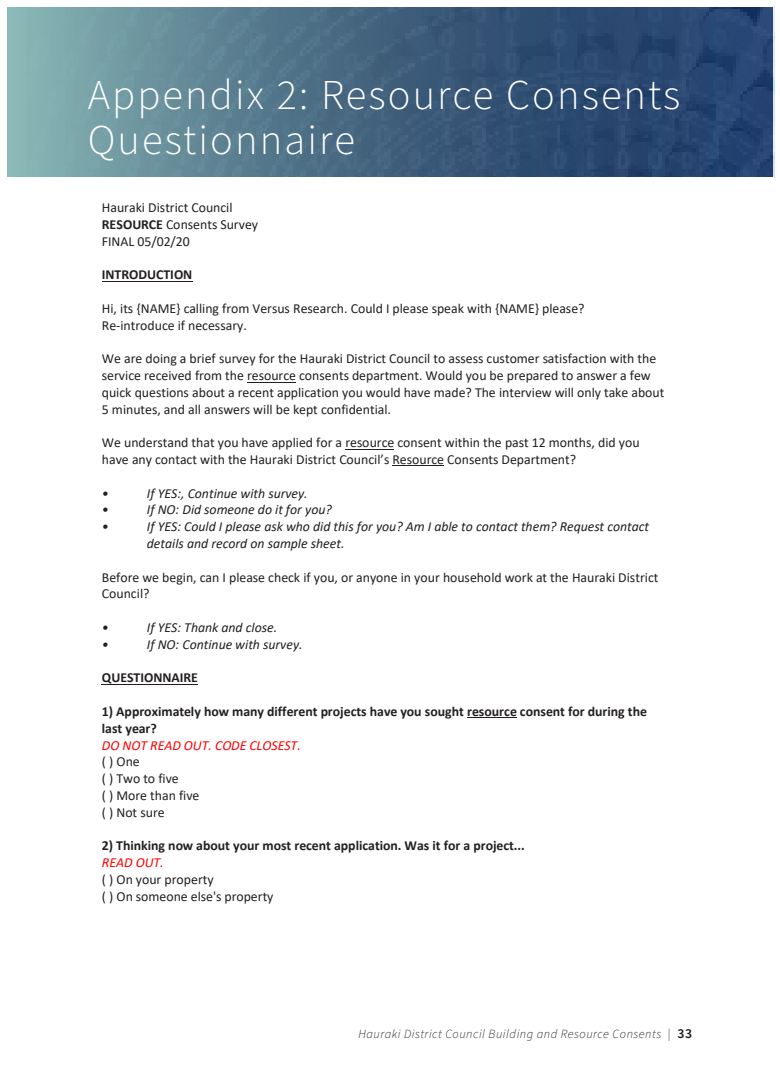
<style>
.page{position:relative;width:780px;height:1088px;background:#fff}
.page>*{position:absolute;margin:0;border:0;box-sizing:border-box;transform-origin:0 0}
.Text{font:300 42.5px "Source Sans Pro";letter-spacing:.05em;color:#fff}
.t1{font:13.75px/16.8px "Calibri";color:#231f20}
.t2{font:700 13.75px/16.8px "Calibri";color:#231f20}
.t3{font:italic 13.75px/16.8px "Calibri";color:#231f20}
.t4{font:italic 300 12.5px "Source Sans Pro";letter-spacing:.04em;color:#231f20}
.s1{font-weight:700}
.s2{font-weight:400;font-style:italic;color:#f00}
.s3{font-weight:400}
.s4{font-weight:600;font-style:normal;font-size:13.75px}
</style>
<div class="page">
<img style="left:8px;top:7px;width:766px;height:169px">
<hr style="left:102px;top:281px;width:90px;height:1px;background:#231f20">
<hr style="left:247px;top:382px;width:49px;height:1px;background:#231f20">
<hr style="left:345px;top:449px;width:49px;height:1px;background:#231f20">
<hr style="left:392px;top:465px;width:52px;height:1px;background:#231f20">
<hr style="left:102px;top:684px;width:96px;height:1px;background:#231f20">
<hr style="left:467px;top:717px;width:49px;height:1px;background:#231f20">
<p class="Text" style="left:88px;top:67px;width:594px">Appendix 2: Resource Consents</p>
<p class="Text" style="left:88px;top:112px;width:268px">Questionnaire</p>
<p class="t1" style="left:102px;top:199px;width:158px">Hauraki District Council<br><span class="s1">RESOURCE</span> Consents Survey<br>FINAL 05/02/20</p>
<p class="t2" style="left:102px;top:266px;width:92px">INTRODUCTION</p>
<p class="t1" style="left:102px;top:300px;width:484px">Hi, its {NAME} calling from Versus Research. Could I please speak with {NAME} please?<br>Re-introduce if necessary.</p>
<p class="t1" style="left:102px;top:350px;width:564px">We are doing a brief survey for the Hauraki District Council to assess customer satisfaction with the service received from the resource consents department. Would you be prepared to answer a few quick questions about a recent application you would have made? The interview will only take about 5 minutes, and all answers will be kept confidential.</p>
<p class="t1" style="left:102px;top:434px;width:539px">We understand that you have applied for a resource consent within the past 12 months, did you have any contact with the Hauraki District Council’s Resource Consents Department?</p>
<p class="t3" style="left:102px;top:484px;width:8px">•</p>
<p class="t3" style="left:147px;top:484px;width:162px">If YES:, Continue with survey.</p>
<p class="t3" style="left:102px;top:501px;width:8px">•</p>
<p class="t3" style="left:147px;top:501px;width:186px">If NO: Did someone do it for you?</p>
<p class="t3" style="left:102px;top:518px;width:8px">•</p>
<p class="t3" style="left:147px;top:518px;width:504px">If YES: Could I please ask who did this for you? Am I able to contact them? Request contact details and record on sample sheet.</p>
<p class="t1" style="left:102px;top:568px;width:558px">Before we begin, can I please check if you, or anyone in your household work at the Hauraki District<br>Council?</p>
<p class="t3" style="left:102px;top:618px;width:8px">•</p>
<p class="t3" style="left:147px;top:618px;width:132px">If YES: Thank and close.</p>
<p class="t3" style="left:102px;top:635px;width:8px">•</p>
<p class="t3" style="left:147px;top:635px;width:157px">If NO: Continue with survey.</p>
<p class="t2" style="left:102px;top:669px;width:98px">QUESTIONNAIRE</p>
<p class="t2" style="left:102px;top:703px;width:546px">1) Approximately how many different projects have you sought resource consent for during the last year?<br><span class="s2">DO NOT READ OUT. CODE CLOSEST.<br></span><span class="s3">( ) One<br>( ) Two to five<br>( ) More than five<br>( ) Not sure</span></p>
<p class="t2" style="left:102px;top:837px;width:424px">2) Thinking now about your most recent application. Was it for a project...<br><span class="s2">READ OUT.<br></span><span class="s3">( ) On your property<br>( ) On someone else's property</span></p>
<p class="t4" style="left:358px;top:1025px;width:335px">Hauraki District Council Building and Resource Consents | <span class="s4">33</span></p>
</div>
